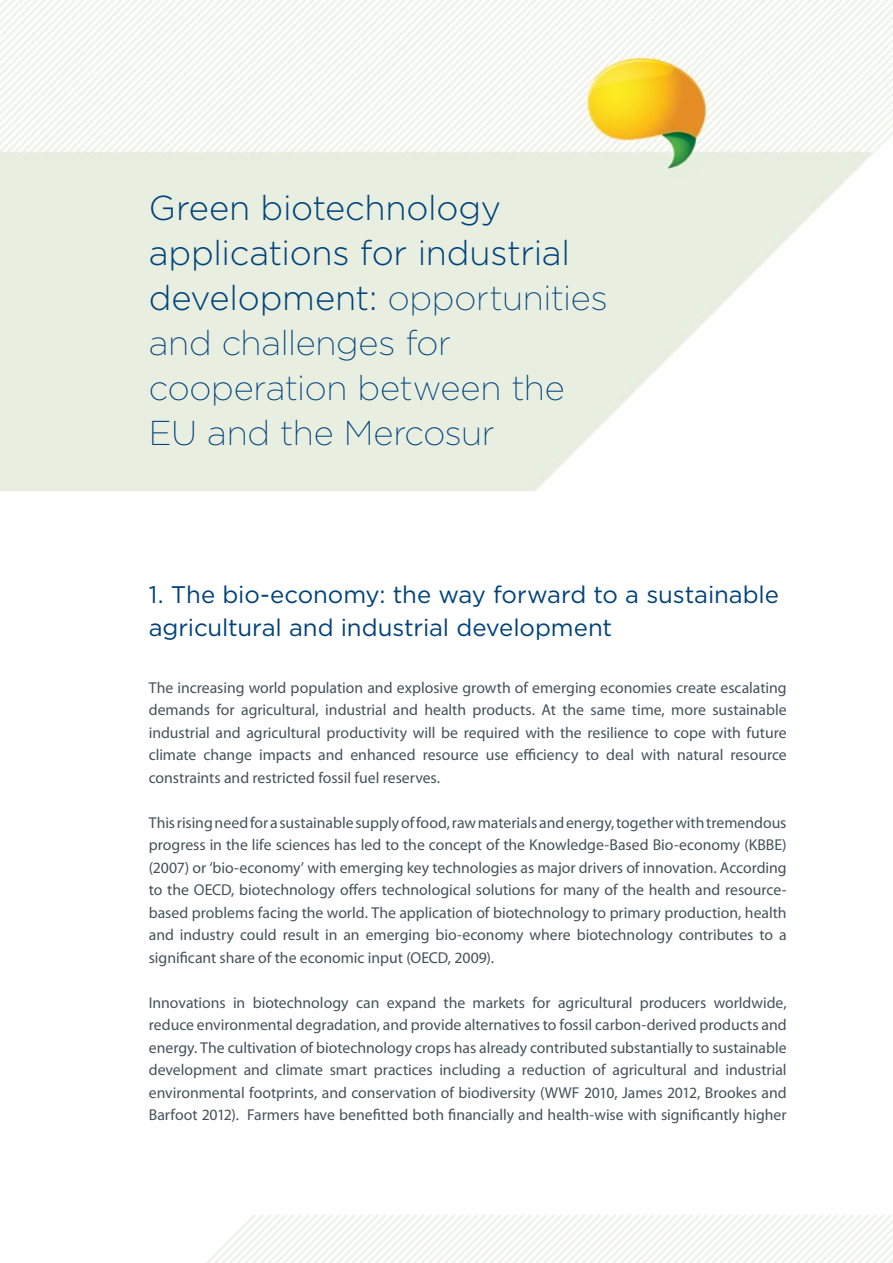
<style>
.page{position:relative;width:893px;height:1263px;background:#fff}
.page>*{position:absolute;margin:0;border:0;box-sizing:border-box;transform-origin:0 0}
.t1{font:200 34.5px/45px "Gotham";letter-spacing:-.01em;color:#00427a}
.t2{font:24px/33px "Gotham";letter-spacing:-.005em;color:#00427a}
.t3{font:15.75px/22.5px "Myriad Pro";letter-spacing:-.005em;color:#43525a;text-align:justify}
.s1{font-weight:300}
</style>
<div class="page">
<img style="left:0;top:490px;width:893px;height:773px">
<img style="left:0;top:0;width:893px;height:490px">
<h1 class="t1" style="left:149px;top:184px;width:460px"><span class="s1">Green biotechnology applications for industrial development:</span> opportunities and challenges for cooperation between the<br>EU and the Mercosur</h1>
<h2 class="t2" style="left:149px;top:577px;width:632px">1. The bio-economy: the way forward to a sustainable agricultural and industrial development</h2>
<p class="t3" style="left:149px;top:676px;width:639px">The increasing world population and explosive growth of emerging economies create escalating demands for agricultural, industrial and health products. At the same time, more sustainable industrial and agricultural productivity will be required with the resilience to cope with future climate change impacts and enhanced resource use efficiency to deal with natural resource constraints and restricted fossil fuel reserves.</p>
<p class="t3" style="left:149px;top:811px;width:639px">This rising need for a sustainable supply of food, raw materials and energy, together with tremendous progress in the life sciences has led to the concept of the Knowledge-Based Bio-economy (KBBE) (2007) or ‘bio-economy’ with emerging key technologies as major drivers of innovation. According to the OECD, biotechnology offers technological solutions for many of the health and resource&shy;based problems facing the world. The application of biotechnology to primary production, health and industry could result in an emerging bio-economy where biotechnology contributes to a significant share of the economic input (OECD, 2009).</p>
<p class="t3" style="left:149px;top:991px;width:639px">Innovations in biotechnology can expand the markets for agricultural producers worldwide, reduce environmental degradation, and provide alternatives to fossil carbon-derived products and energy. The cultivation of biotechnology crops has already contributed substantially to sustainable development and climate smart practices including a reduction of agricultural and industrial environmental footprints, and conservation of biodiversity (WWF 2010, James 2012, Brookes and Barfoot 2012). Farmers have benefitted both financially and health-wise with significantly higher</p>
</div>
